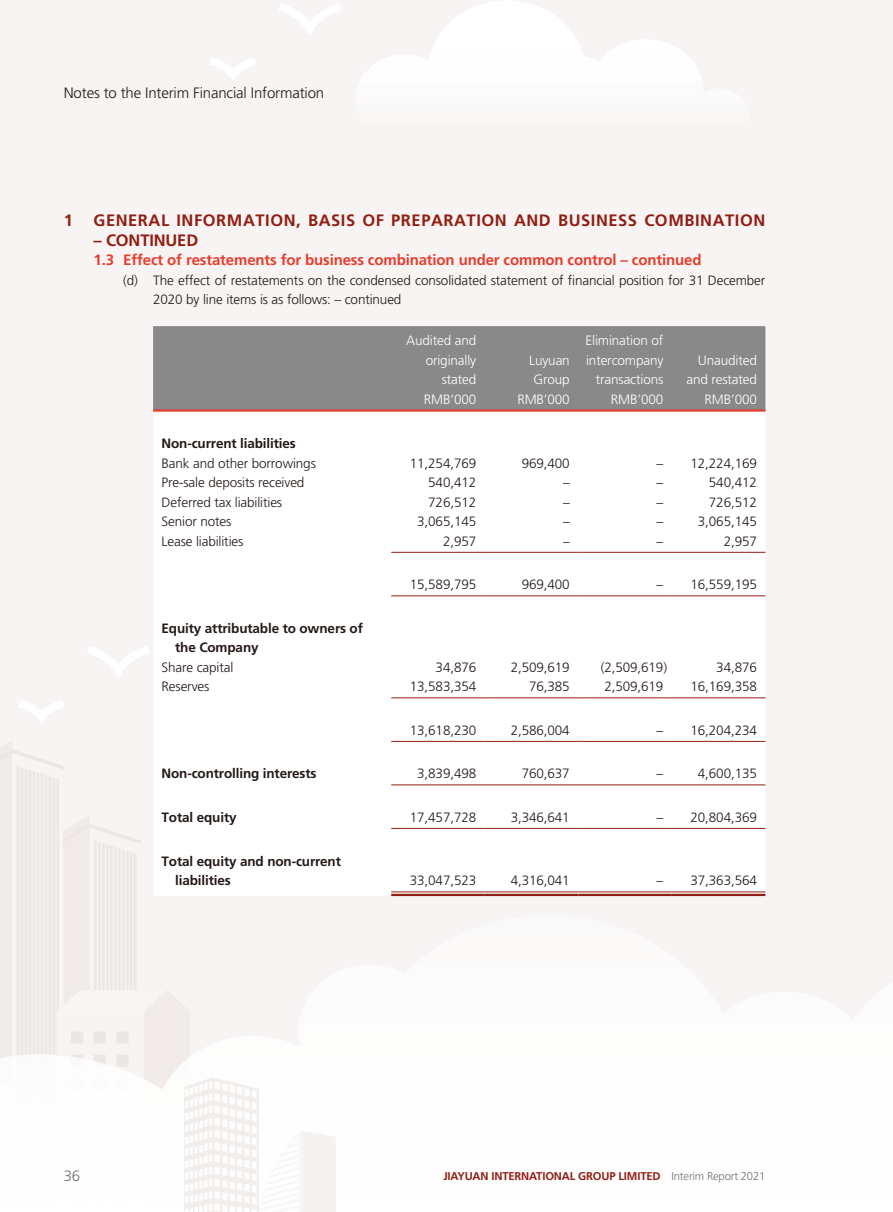
<style>
.page{position:relative;width:893px;height:1212px;background:#fff}
.page>*{position:absolute;margin:0;border:0;box-sizing:border-box;transform-origin:0 0}
.t1{font:700 16.5px "Frutiger LT Std";letter-spacing:.035em;color:#911e13}
.t2{font:700 16.5px "Frutiger LT Std";letter-spacing:-.01em;color:#911e13}
.t3{font:700 15px "Frutiger LT Std";letter-spacing:-.01em;color:#e63d2f}
.t4{font:300 15px "Frutiger LT Std";letter-spacing:-.01em;color:#231916}
.t5{font:300 15px "Frutiger LT Std";color:#717171}
.t6{font:300 13.5px/19.5px "Frutiger LT Std";letter-spacing:-.01em;color:#231916}
.t7{font:700 13.5px/19.5px "Frutiger LT Std";letter-spacing:-.01em;color:#231916}
.t8{font:300 13.5px/19.5px "Frutiger LT Std";letter-spacing:-.01em;color:#fff;text-align:right}
.t9{font:700 11.25px "Frutiger LT Std";letter-spacing:-.015em;color:#911e13}
.s1{font-weight:300;color:#717171}
</style>
<div class="page">
<img style="left:0;top:0;width:893px;height:1212px">
<div style="left:153px;top:326px;width:612px;height:83px;background:#898989"></div>
<svg style="left:153px;top:412px;width:612px;height:484px"></svg>
<hr style="left:153px;top:409px;width:612px;height:3px;background:#e63d2f">
<hr style="left:391px;top:552px;width:94px;height:1px;background:#911e13">
<hr style="left:485px;top:552px;width:93px;height:1px;background:#911e13">
<hr style="left:578px;top:552px;width:94px;height:1px;background:#911e13">
<hr style="left:672px;top:552px;width:93px;height:1px;background:#911e13">
<hr style="left:391px;top:595px;width:94px;height:1px;background:#911e13">
<hr style="left:485px;top:595px;width:93px;height:1px;background:#911e13">
<hr style="left:578px;top:595px;width:94px;height:1px;background:#911e13">
<hr style="left:672px;top:595px;width:93px;height:1px;background:#911e13">
<hr style="left:391px;top:697px;width:94px;height:1px;background:#911e13">
<hr style="left:485px;top:697px;width:93px;height:1px;background:#911e13">
<hr style="left:578px;top:697px;width:94px;height:1px;background:#911e13">
<hr style="left:672px;top:697px;width:93px;height:1px;background:#911e13">
<hr style="left:391px;top:741px;width:94px;height:1px;background:#911e13">
<hr style="left:485px;top:741px;width:93px;height:1px;background:#911e13">
<hr style="left:578px;top:741px;width:94px;height:1px;background:#911e13">
<hr style="left:672px;top:741px;width:93px;height:1px;background:#911e13">
<hr style="left:391px;top:784px;width:94px;height:1px;background:#911e13">
<hr style="left:485px;top:784px;width:93px;height:1px;background:#911e13">
<hr style="left:578px;top:784px;width:94px;height:1px;background:#911e13">
<hr style="left:672px;top:784px;width:93px;height:1px;background:#911e13">
<hr style="left:391px;top:828px;width:94px;height:1px;background:#911e13">
<hr style="left:485px;top:828px;width:93px;height:1px;background:#911e13">
<hr style="left:578px;top:828px;width:94px;height:1px;background:#911e13">
<hr style="left:672px;top:828px;width:93px;height:1px;background:#911e13">
<hr style="left:391px;top:891px;width:94px;height:1px;background:#911e13">
<hr style="left:391px;top:894px;width:94px;height:2px;background:#911e13">
<hr style="left:485px;top:891px;width:93px;height:1px;background:#911e13">
<hr style="left:485px;top:894px;width:93px;height:2px;background:#911e13">
<hr style="left:578px;top:891px;width:94px;height:1px;background:#911e13">
<hr style="left:578px;top:894px;width:94px;height:2px;background:#911e13">
<hr style="left:672px;top:891px;width:93px;height:1px;background:#911e13">
<hr style="left:672px;top:894px;width:93px;height:2px;background:#911e13">
<p class="t4" style="left:64px;top:85px;width:262px">Notes to the Interim Financial Information</p>
<p class="t1" style="left:64px;top:213px;width:703px">1 GENERAL INFORMATION, BASIS OF PREPARATION AND BUSINESS COMBINATION</p>
<p class="t2" style="left:94px;top:232px;width:106px">– CONTINUED</p>
<p class="t3" style="left:94px;top:253px;width:609px">1.3 Effect of restatements for business combination under common control – continued</p>
<p class="t6" style="left:153px;top:271px;width:614px;text-indent:-30px">(d) The effect of restatements on the condensed consolidated statement of financial position for 31 December<br>2020 by line items is as follows: – continued</p>
<p class="t8" style="left:406px;top:332px;width:71px">Audited and originally stated</p>
<p class="t8" style="left:586px;top:332px;width:79px">Elimination of intercompany transactions</p>
<p class="t8" style="left:686px;top:351px;width:72px">Unaudited and restated</p>
<p class="t8" style="left:529px;top:351px;width:42px;text-align:center">Luyuan<br>Group</p>
<p class="t8" style="left:424px;top:390px;width:54px">RMB’000</p>
<p class="t8" style="left:517px;top:390px;width:54px">RMB’000</p>
<p class="t8" style="left:611px;top:390px;width:54px">RMB’000</p>
<p class="t8" style="left:704px;top:390px;width:54px">RMB’000</p>
<p class="t7" style="left:162px;top:435px;width:136px">Non-current liabilities</p>
<p class="t6" style="left:162px;top:454px;width:156px">Bank and other borrowings</p>
<p class="t6" style="left:410px;top:454px;width:68px">11,254,769</p>
<p class="t6" style="left:522px;top:454px;width:49px">969,400</p>
<p class="t6" style="left:657px;top:454px;width:102px">– 12,224,169</p>
<p class="t6" style="left:162px;top:474px;width:144px">Pre-sale deposits received</p>
<p class="t6" style="left:428px;top:474px;width:49px">540,412</p>
<p class="t6" style="left:563px;top:474px;width:8px">–</p>
<p class="t6" style="left:657px;top:474px;width:8px">–</p>
<p class="t6" style="left:709px;top:474px;width:49px">540,412</p>
<p class="t6" style="left:162px;top:493px;width:122px">Deferred tax liabilities</p>
<p class="t6" style="left:428px;top:493px;width:49px">726,512</p>
<p class="t6" style="left:563px;top:493px;width:8px">–</p>
<p class="t6" style="left:657px;top:493px;width:8px">–</p>
<p class="t6" style="left:709px;top:493px;width:49px">726,512</p>
<p class="t6" style="left:162px;top:513px;width:71px">Senior notes</p>
<p class="t6" style="left:417px;top:513px;width:60px">3,065,145</p>
<p class="t6" style="left:563px;top:513px;width:8px">–</p>
<p class="t6" style="left:657px;top:513px;width:8px">–</p>
<p class="t6" style="left:698px;top:513px;width:60px">3,065,145</p>
<p class="t6" style="left:162px;top:532px;width:83px">Lease liabilities</p>
<p class="t6" style="left:443px;top:532px;width:35px">2,957</p>
<p class="t6" style="left:563px;top:532px;width:8px">–</p>
<p class="t6" style="left:657px;top:532px;width:8px">–</p>
<p class="t6" style="left:724px;top:532px;width:35px">2,957</p>
<p class="t6" style="left:410px;top:576px;width:68px">15,589,795</p>
<p class="t6" style="left:522px;top:576px;width:49px">969,400</p>
<p class="t6" style="left:657px;top:576px;width:102px">– 16,559,195</p>
<p class="t7" style="left:175px;top:619px;width:189px;text-indent:-14px">Equity attributable to owners of the Company</p>
<p class="t6" style="left:162px;top:658px;width:73px">Share capital</p>
<p class="t6" style="left:436px;top:658px;width:42px">34,876</p>
<p class="t6" style="left:511px;top:658px;width:60px">2,509,619</p>
<p class="t6" style="left:601px;top:658px;width:68px">(2,509,619)</p>
<p class="t6" style="left:716px;top:658px;width:42px">34,876</p>
<p class="t6" style="left:162px;top:678px;width:49px">Reserves</p>
<p class="t6" style="left:410px;top:678px;width:68px">13,583,354</p>
<p class="t6" style="left:529px;top:678px;width:42px">76,385</p>
<p class="t6" style="left:604px;top:678px;width:60px">2,509,619</p>
<p class="t6" style="left:691px;top:678px;width:68px">16,169,358</p>
<p class="t6" style="left:410px;top:721px;width:68px">13,618,230</p>
<p class="t6" style="left:511px;top:721px;width:60px">2,586,004</p>
<p class="t6" style="left:657px;top:721px;width:102px">– 16,204,234</p>
<p class="t7" style="left:162px;top:765px;width:157px">Non-controlling interests</p>
<p class="t6" style="left:417px;top:765px;width:60px">3,839,498</p>
<p class="t6" style="left:522px;top:765px;width:49px">760,637</p>
<p class="t6" style="left:657px;top:765px;width:8px">–</p>
<p class="t6" style="left:698px;top:765px;width:60px">4,600,135</p>
<p class="t7" style="left:162px;top:808px;width:77px">Total equity</p>
<p class="t6" style="left:410px;top:808px;width:68px">17,457,728</p>
<p class="t6" style="left:511px;top:808px;width:60px">3,346,641</p>
<p class="t6" style="left:657px;top:808px;width:102px">– 20,804,369</p>
<p class="t7" style="left:175px;top:852px;width:167px;text-indent:-14px">Total equity and non-current liabilities</p>
<p class="t6" style="left:410px;top:871px;width:68px">33,047,523</p>
<p class="t6" style="left:511px;top:871px;width:60px">4,316,041</p>
<p class="t6" style="left:657px;top:871px;width:102px">– 37,363,564</p>
<p class="t5" style="left:64px;top:1168px;width:18px">36</p>
<p class="t9" style="left:443px;top:1170px;width:324px">JIAYUAN INTERNATIONAL GROUP LIMITED <span class="s1">Interim Report 2021</span></p>
</div>
